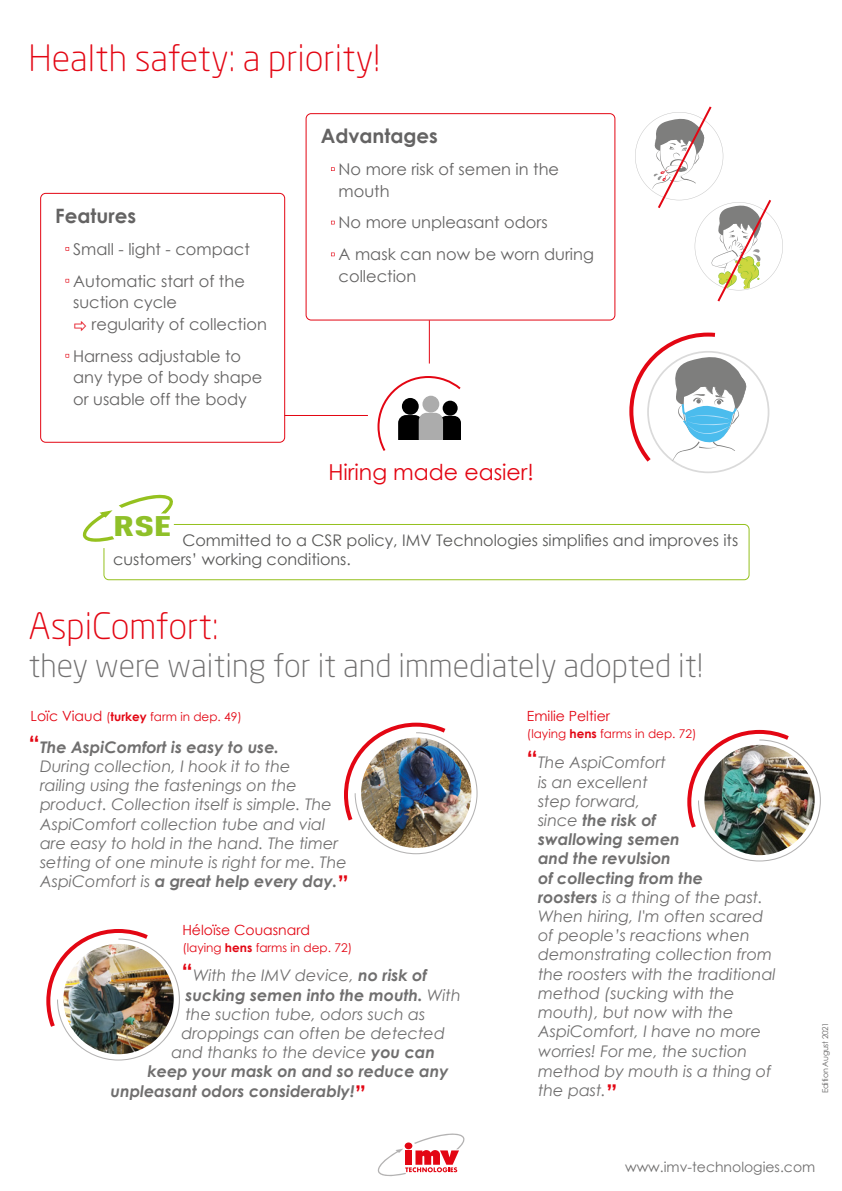
<style>
.page{position:relative;width:842px;height:1191px;background:#fff}
.page>*{position:absolute;margin:0;border:0;box-sizing:border-box;transform-origin:0 0}
.t1{font:300 36px "Neo Sans Std";color:#e30613}
.t2{font:300 32px "Neo Sans Std";color:#706f6f}
.t3{font:900 28px "DIN Cond";color:#8fc029;scale:1.5 1}
.t4{font:22px "Century Gothic";color:#e30613}
.t5{font:700 19.8px "Century Gothic";color:#646363}
.t6{font:16.2px/21.6px "Century Gothic";color:#646363}
.texte{font:italic 16px/19.2px "Century Gothic";color:#706f6f}
.t7{font:16px/19.2px "Century Gothic";color:#575756}
.texte-2{font:italic 700 16px "Century Gothic";color:#706f6f}
.texte-3{font:14px "Century Gothic";color:#e30613}
.t8{font:14px "Century Gothic";color:#706f6f}
.texte-4{font:12px "Century Gothic";color:#e30613}
.t9{font:8px "Century Gothic";letter-spacing:-.03em;color:#646363}
.s1{font-size:14px}
.s2{font-weight:700}
.s3{font-weight:700;font-style:normal;font-size:24px;color:#e30613}
.s4{font-weight:400}
.s5{font-style:normal;font-size:24px;color:#e30613}
</style>
<div class="page">
<svg style="left:331px;top:167px;width:4px;height:4px"></svg>
<svg style="left:331px;top:252px;width:4px;height:4px"></svg>
<div style="left:306px;top:113px;width:309px;height:207px;border:1px solid #e30613;border-radius:5px"></div>
<div style="left:40px;top:193px;width:245px;height:250px;border:1px solid #e30613;border-radius:5px"></div>
<svg style="left:344px;top:722px;width:134px;height:132px"></svg>
<svg style="left:687px;top:729px;width:134px;height:133px"></svg>
<img style="left:361px;top:737px;width:110px;height:111px;border-radius:55px">
<svg style="left:46px;top:929px;width:134px;height:132px"></svg>
<img style="left:63px;top:944px;width:111px;height:110px;border-radius:55px">
<img style="left:704px;top:745px;width:111px;height:110px;border-radius:55px">
<svg style="left:377px;top:376px;width:84px;height:75px"></svg>
<div style="left:443px;top:401px;width:15px;height:15px;background:#000;border-radius:50%"></div>
<div style="left:439px;top:416px;width:22px;height:30px;background:#000;border-radius:7px"></div>
<div style="left:402px;top:398px;width:17px;height:17px;background:#000;border-radius:50%"></div>
<div style="left:398px;top:415px;width:24px;height:34px;background:#000;border-radius:8px"></div>
<div style="left:422px;top:396px;width:17px;height:16px;background:#acacac;border-radius:50%"></div>
<div style="left:419px;top:413px;width:24px;height:34px;background:#acacac;border-radius:8px"></div>
<div style="left:396px;top:440px;width:65px;height:15px;background:#fff"></div>
<hr style="left:429px;top:320px;width:1px;height:43px;background:#e30613">
<hr style="left:284px;top:415px;width:84px;height:1px;background:#e30613">
<svg style="left:82px;top:494px;width:668px;height:87px"></svg>
<svg style="left:635px;top:106px;width:148px;height:196px"></svg>
<svg style="left:629px;top:332px;width:119px;height:134px"></svg>
<svg style="left:377px;top:1133px;width:88px;height:44px"></svg>
<p class="t1" style="left:28px;top:37px;width:354px">Health safety: a priority!</p>
<p class="t5" style="left:55px;top:201px;width:82px">Features</p>
<p class="t6" style="left:73px;top:238px;width:178px">Small - light - compact</p>
<p class="t6" style="left:73px;top:270px;width:173px">Automatic start of the</p>
<p class="t6" style="left:73px;top:291px;width:105px">suction cycle</p>
<p class="t6" style="left:92px;top:313px;width:177px">regularity of collection</p>
<p class="t6" style="left:73px;top:345px;width:191px">Harness adjustable to any type of body shape or usable off the body</p>
<p class="t5" style="left:321px;top:121px;width:119px">Advantages</p>
<p class="t6" style="left:339px;top:158px;width:222px">No more risk of semen in the mouth</p>
<p class="t6" style="left:339px;top:211px;width:211px">No more unpleasant odors</p>
<p class="t6" style="left:339px;top:243px;width:257px">A mask can now be worn during collection</p>
<p class="t4" style="left:328px;top:456px;width:207px">Hiring made easier!</p>
<h3 class="t3" style="left:113px;top:509px;width:40px">RSE</h3>
<p class="t7" style="left:113px;top:530px;width:626px;text-indent:69px">Committed to a CSR policy, IMV Technologies simplifies and improves its customers’ working conditions.</p>
<p class="t1" style="left:28px;top:604px;width:192px">AspiComfort:</p>
<p class="t2" style="left:28px;top:646px;width:676px">they were waiting for it and immediately adopted it!</p>
<p class="texte-4" style="left:31px;top:708px;width:213px"><span class="s1">Loïc Viaud</span> (<span class="s2">turkey</span> farm in dep. 49)</p>
<p class="texte" style="left:40px;top:737px;width:310px;text-indent:-12px"><span class="s3">“</span><span class="s2">The AspiComfort is easy to use.<br></span>During collection, I hook it to the<br>railing using the fastenings on the product. Collection itself is simple. The AspiComfort collection tube and vial are easy to hold in the hand. The timer setting of one minute is right for me. The AspiComfort is <span class="s2">a great help every day.</span><span class="s3">”</span></p>
<p class="texte-3" style="left:182px;top:920px;width:129px">Héloïse Couasnard</p>
<p class="texte-4" style="left:182px;top:939px;width:171px">(laying <span class="s2">hens</span> farms in dep. 72)</p>
<p class="texte" style="left:181px;top:965px;width:247px"><span class="s3">“</span>With the IMV device, <span class="s2">no risk of</span></p>
<p class="texte-2" style="left:185px;top:982px;width:277px">sucking semen into the mouth. <span class="s4">With</span></p>
<p class="texte" style="left:185px;top:1004px;width:241px">the suction tube, odors such as</p>
<p class="texte" style="left:181px;top:1023px;width:265px">droppings can often be detected</p>
<p class="texte" style="left:171px;top:1042px;width:265px">and thanks to the device <span class="s2">you can</span></p>
<p class="texte-2" style="left:147px;top:1059px;width:303px">keep your mask on and so reduce any</p>
<p class="texte-2" style="left:110px;top:1078px;width:257px">unpleasant odors considerably!<span class="s5">”</span></p>
<p class="texte-3" style="left:527px;top:706px;width:85px">Emilie Peltier</p>
<p class="texte-4" style="left:527px;top:725px;width:171px">(laying <span class="s2">hens</span> farms in dep. 72)</p>
<p class="texte" style="left:538px;top:752px;width:239px;text-indent:-12px"><span class="s3">“</span>The AspiComfort<br>is an excellent<br>step forward,<br>since <span class="s2">the risk of<br>swallowing semen<br>and the revulsion<br>of collecting from the<br>roosters</span> is a thing of the past.<br>When hiring, I'm often scared of people’s reactions when demonstrating collection from the roosters with the traditional method (sucking with the mouth), but now with the<br>AspiComfort, I have no more worries! For me, the suction method by mouth is a thing of the past.<span class="s3">”</span></p>
<p class="t9" style="left:820px;top:1092px;width:72px;rotate:-90deg">Edition August 2021</p>
<p class="t8" style="left:625px;top:1157px;width:192px">www.imv-technologies.com</p>
</div>
